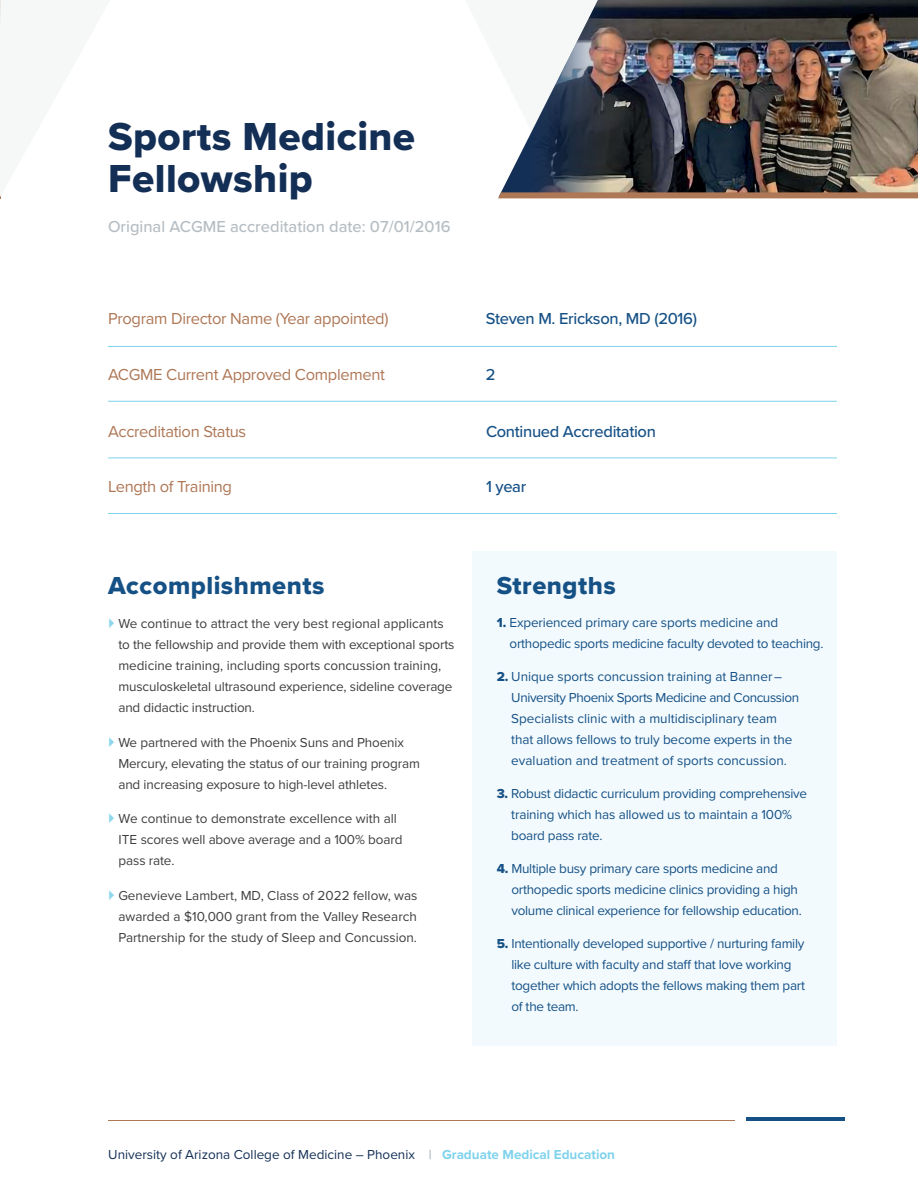
<style>
.page{position:relative;width:918px;height:1188px;background:#fff}
.page>*{position:absolute;margin:0;border:0;box-sizing:border-box;transform-origin:0 0}
.t1{font:40.5px/42px "Proxima Nova Extrabld";letter-spacing:.01em;color:#142f56}
.t2{font:25.5px "Proxima Nova Extrabld";letter-spacing:.02em;color:#165186}
.t3{font:16.5px "Proxima Nova";letter-spacing:-.02em;color:#ae7755}
.t4{font:500 16.5px "Proxima Nova";letter-spacing:-.02em;color:#165186}
.t5{font:500 16.5px "Proxima Nova";color:#b6bdc2}
.t6{font:13.5px/21px "Proxima Nova";letter-spacing:-.01em;color:#3e3e3f}
.t7{font:13.5px/21px "Proxima Nova";letter-spacing:-.02em;color:#165186}
.t8{font:13.5px/21px "Proxima Nova";color:#165186}
.t9{font:13.5px "Proxima Nova";color:#142f56}
.s1{font-family:"Proxima Nova Extrabld"}
.s2{font-weight:700;color:#b6bdc2}
.s3{font-weight:700;color:#7fd3ec}
</style>
<div class="page">
<hr style="left:747px;top:1118px;width:98px;height:3px;background:#165186">
<hr style="left:108px;top:1120px;width:627px;height:1px;background:#ae7755">
<div style="left:472px;top:552px;width:365px;height:494px;background:#f2fafd"></div>
<hr style="left:108px;top:346px;width:729px;height:1px;background:#7fd3ec">
<hr style="left:108px;top:401px;width:729px;height:1px;background:#7fd3ec">
<hr style="left:108px;top:458px;width:729px;height:1px;background:#7fd3ec">
<hr style="left:108px;top:513px;width:729px;height:1px;background:#7fd3ec">
<svg style="left:501px;top:143px;width:25px;height:49px"></svg>
<img style="left:526px;top:0;width:392px;height:192px">
<svg style="left:498px;top:192px;width:420px;height:6px;background:#a97555"></svg>
<h1 class="t1" style="left:108px;top:115px;width:308px">Sports Medicine<br>Fellowship</h1>
<p class="t5" style="left:108px;top:215px;width:344px">Original ACGME accreditation date: 07/01/2016</p>
<p class="t3" style="left:108px;top:306px;width:282px">Program Director Name (Year appointed)</p>
<p class="t4" style="left:486px;top:306px;width:213px">Steven M. Erickson, MD (2016)</p>
<p class="t3" style="left:108px;top:363px;width:278px">ACGME Current Approved Complement</p>
<p class="t4" style="left:486px;top:363px;width:11px">2</p>
<p class="t3" style="left:108px;top:419px;width:140px">Accreditation Status</p>
<p class="t4" style="left:486px;top:419px;width:171px">Continued Accreditation</p>
<p class="t3" style="left:108px;top:474px;width:126px">Length of Training</p>
<p class="t4" style="left:486px;top:474px;width:42px">1 year</p>
<h2 class="t2" style="left:108px;top:566px;width:218px">Accomplishments</h2>
<p class="t6" style="left:118px;top:612px;width:338px">We continue to attract the very best regional applicants to the fellowship and provide them with exceptional sports medicine training, including sports concussion training, musculoskeletal ultrasound experience, sideline coverage and didactic instruction.</p>
<p class="t6" style="left:118px;top:731px;width:303px">We partnered with the Phoenix Suns and Phoenix<br>Mercury, elevating the status of our training program and increasing exposure to high-level athletes.</p>
<p class="t6" style="left:119px;top:808px;width:285px">We continue to demonstrate excellence with all<br>ITE scores well above average and a 100% board pass rate.</p>
<p class="t6" style="left:118px;top:884px;width:301px;text-align:justify">Genevieve Lambert, MD, Class of 2022 fellow, was awarded a $10,000 grant from the Valley Research Partnership for the study of Sleep and Concussion.</p>
<h2 class="t2" style="left:497px;top:566px;width:120px">Strengths</h2>
<p class="t7" style="left:510px;top:611px;width:315px;text-indent:-13px"><span class="s1">1.</span> Experienced primary care sports medicine and orthopedic sports medicine faculty devoted to teaching.</p>
<p class="t8" style="left:511px;top:665px;width:289px;text-indent:-15px"><span class="s1">2.</span> Unique sports concussion training at Banner – University Phoenix Sports Medicine and Concussion Specialists clinic with a multidisciplinary team that allows fellows to truly become experts in the evaluation and treatment of sports concussion.</p>
<p class="t7" style="left:511px;top:782px;width:298px;text-indent:-14px"><span class="s1">3.</span> Robust didactic curriculum providing comprehensive training which has allowed us to maintain a 100% board pass rate.</p>
<p class="t7" style="left:511px;top:857px;width:292px;text-indent:-15px"><span class="s1">4.</span> Multiple busy primary care sports medicine and orthopedic sports medicine clinics providing a high volume clinical experience for fellowship education.</p>
<p class="t7" style="left:511px;top:932px;width:295px;text-indent:-15px"><span class="s1">5.</span> Intentionally developed supportive / nurturing family like culture with faculty and staff that love working together which adopts the fellows making them part of the team.</p>
<p class="t9" style="left:108px;top:1145px;width:508px">University of Arizona College of Medicine – Phoenix <span class="s2">|</span> <span class="s3">Graduate Medical Education</span></p>
</div>
